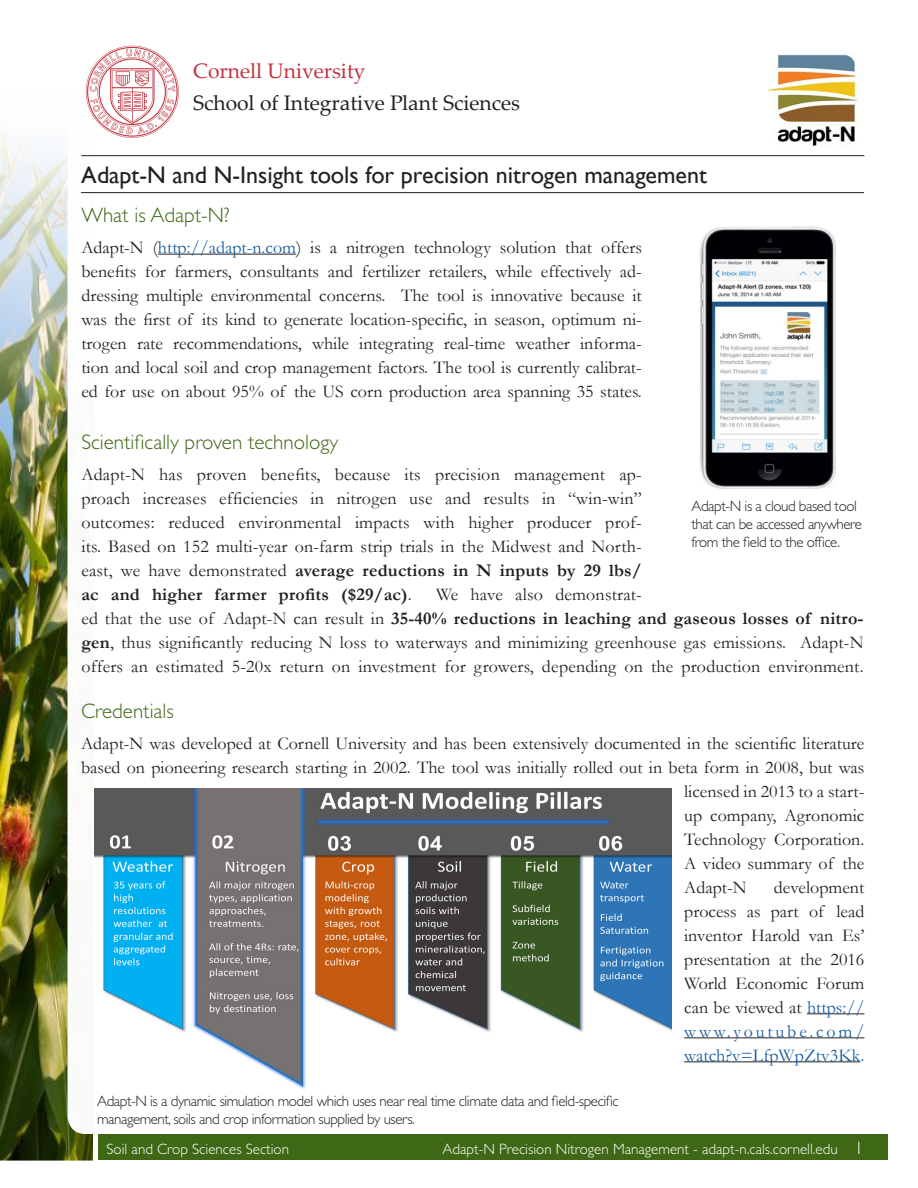
<style>
.page{position:relative;width:918px;height:1188px;background:#fff}
.page>*{position:absolute;margin:0;border:0;box-sizing:border-box;transform-origin:0 0}
.t1{font:24px "Gill Sans";color:#231f20}
.t2{font:300 21px "Gill Sans";color:#3e6815}
.t3{font:21px "Palatino Linotype";color:#231f20}
.t4{font:21px "Palatino Linotype";color:#c0333f}
.t5{font:18px/24px "Garamond";color:#231f20;text-align:justify}
.t6{font:300 15px/18px "Gill Sans";letter-spacing:-.03em;color:#231f20}
.t7{font:300 15px "Gill Sans";color:#fff}
.s1{color:#175d9e}
.s2{font-weight:700}
.s3{font-size:18px}
</style>
<div class="page">
<img style="left:0;top:131px;width:93px;height:1030px">
<div style="left:98px;top:1134px;width:790px;height:26px;background:#3e6815"></div>
<div style="left:68px;top:81px;width:242px;height:1053px;background:#fff;border-radius:18px"></div>
<svg style="left:86px;top:46px;width:93px;height:92px"></svg>
<hr style="left:81px;top:192px;width:783px;height:1px;background:#231f20">
<hr style="left:81px;top:155px;width:783px;height:1px;background:#231f20">
<hr style="left:807px;top:1013px;width:57px;height:1px;background:#231f20">
<hr style="left:684px;top:1037px;width:180px;height:1px;background:#231f20">
<hr style="left:684px;top:1061px;width:176px;height:1px;background:#231f20">
<hr style="left:158px;top:254px;width:138px;height:1px;background:#231f20">
<img style="left:768px;top:54px;width:95px;height:92px">
<img style="left:94px;top:788px;width:577px;height:301px">
<img style="left:700px;top:226px;width:136px;height:263px">
<p class="t4" style="left:193px;top:56px;width:174px">Cornell University</p>
<p class="t3" style="left:193px;top:88px;width:328px">School of Integrative Plant Sciences</p>
<h1 class="t1" style="left:81px;top:161px;width:628px">Adapt-N and N-Insight tools for precision nitrogen management</h1>
<p class="t2" style="left:81px;top:203px;width:150px">What is Adapt-N?</p>
<p class="t5" style="left:81px;top:235px;width:562px">Adapt-N (<span class="s1">http://adapt-n.com</span>) is a nitrogen technology solution that offers benefits for farmers, consultants and fertilizer retailers, while effectively ad&shy;dressing multiple environmental concerns. The tool is innovative because it was the first of its kind to generate location-specific, in season, optimum ni&shy;trogen rate recommendations, while integrating real-time weather informa&shy;tion and local soil and crop management factors. The tool is currently calibrat&shy;ed for use on about 95% of the US corn production area spanning 35 states.</p>
<p class="t2" style="left:81px;top:430px;width:258px">Scientifically proven technology</p>
<p class="t5" style="left:81px;top:462px;width:562px">Adapt-N has proven benefits, because its precision management ap&shy;proach increases efficiencies in nitrogen use and results in “win-win” outcomes: reduced environmental impacts with higher producer prof&shy;its. Based on 152 multi-year on-farm strip trials in the Midwest and North&shy;east, we have demonstrated <span class="s2">average reductions in N inputs by 29 lbs/ ac and higher farmer profits ($29/ac)</span>.</p>
<p class="t6" style="left:692px;top:497px;width:172px">Adapt-N is a cloud based tool that can be accessed anywhere from the field to the office.</p>
<p class="t5" style="left:81px;top:582px;width:784px;text-align:left;text-indent:355px">We have also demonstrat-<br>ed that the use of Adapt-N can result in <span class="s2">35-40% reductions in leaching and gaseous losses of nitro&shy;gen</span>, thus significantly reducing N loss to waterways and minimizing greenhouse gas emissions. Adapt-N offers an estimated 5-20x return on investment for growers, depending on the production environment.</p>
<p class="t2" style="left:81px;top:699px;width:94px">Credentials</p>
<p class="t5" style="left:81px;top:730px;width:785px">Adapt-N was developed at Cornell University and has been extensively documented in the scientific literature</p>
<p class="t5" style="left:81px;top:754px;width:785px">based on pioneering research starting in 2002. The tool was initially rolled out in beta form in 2008, but was</p>
<p class="t5" style="left:684px;top:778px;width:182px">licensed in 2013 to a start-</p>
<p class="t5" style="left:684px;top:802px;width:182px">up company, Agronomic</p>
<p class="t5" style="left:684px;top:826px;width:182px">Technology Corporation.</p>
<p class="t5" style="left:684px;top:850px;width:182px">A video summary of the</p>
<p class="t5" style="left:684px;top:874px;width:64px">Adapt-N</p>
<p class="t5" style="left:684px;top:874px;width:182px;text-indent:90px">development process as part of lead inventor Harold van Es’ presentation at the 2016<br>World Economic Forum can be viewed at <span class="s1">https:// www.youtube.com/ watch?v=LfpWpZtv3Kk.</span></p>
<p class="t6" style="left:97px;top:1093px;width:523px">Adapt-N is a dynamic simulation model which uses near real time climate data and field-specific management, soils and crop information supplied by users.</p>
<p class="t7" style="left:107px;top:1140px;width:184px">Soil and Crop Sciences Section</p>
<p class="t7" style="left:443px;top:1140px;width:422px">Adapt-N Precision Nitrogen Management - adapt-n.cals.cornell.edu <span class="s3">1</span></p>
</div>
